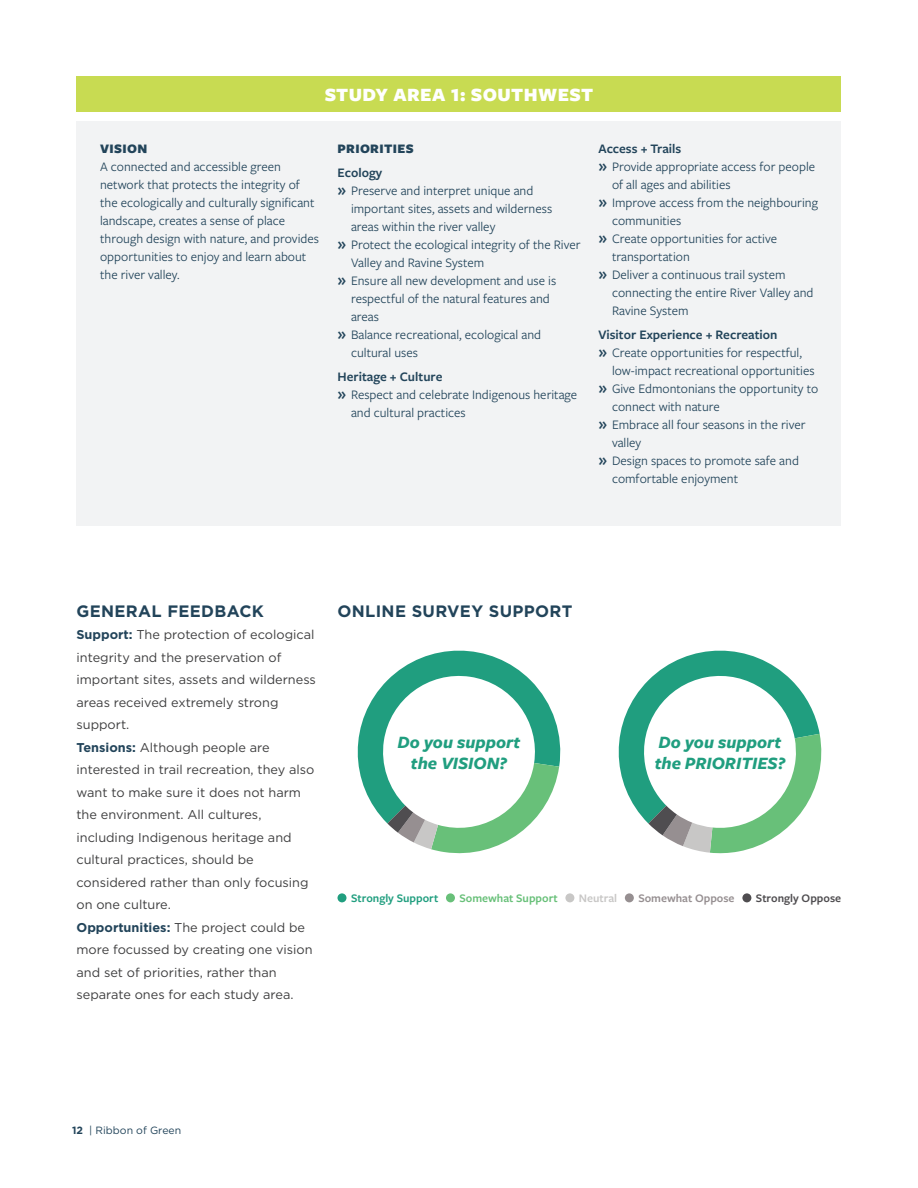
<style>
.page{position:relative;width:918px;height:1188px;background:#fff}
.page>*{position:absolute;margin:0;border:0;box-sizing:border-box;transform-origin:0 0}
.Graphic__Title{font:900 19.5px "Freight Sans Pro";letter-spacing:.02em;color:#fff}
.Callout_2{font:italic 700 18px/21px "Freight Sans Pro";color:#209e7f;text-align:center}
._3_Headers{font:700 16.5px "Gotham";letter-spacing:.02em;color:#22445a}
.Text_-_Table{font:13.5px/18px "Freight Sans Pro";color:#22445a}
.Text_Bold_-_Table{font:600 13.5px "Freight Sans Pro";color:#22445a}
.Text_Bold_-_Table-2{font:900 13.5px "Freight Sans Pro";letter-spacing:.025em;color:#22445a}
.Text{font:12.75px/22.5px "Gotham";color:#3e3e3f}
.Label{font:600 12px "Freight Sans Pro";color:#209e7f}
.Label-2{font:600 12px "Freight Sans Pro";color:#68c079}
.Label-3{font:600 12px "Freight Sans Pro";color:#968f91}
.Label-4{font:600 12px "Freight Sans Pro";color:#4f4d50}
.Label-5{font:600 12px "Freight Sans Pro";color:#c8c7c6}
.t1{font:10.5px "Gotham";color:#22445a}
.s1{font-family:"Alright Sans";font-weight:700}
.s2{font-weight:700;color:#22445a}
.s3{font-weight:700}
</style>
<div class="page">
<div style="left:76px;top:122px;width:766px;height:404px;background:#f2f3f4"></div>
<div style="left:76px;top:76px;width:766px;height:36px;background:#c8db52"></div>
<svg style="left:618px;top:650px;width:204px;height:204px"></svg>
<svg style="left:357px;top:650px;width:204px;height:204px"></svg>
<div style="left:338px;top:893px;width:8px;height:9px;background:#209e7f;border-radius:50%"></div>
<div style="left:446px;top:893px;width:9px;height:9px;background:#68c079;border-radius:50%"></div>
<div style="left:565px;top:893px;width:9px;height:9px;background:#c8c7c6;border-radius:50%"></div>
<div style="left:625px;top:893px;width:9px;height:9px;background:#968f91;border-radius:50%"></div>
<div style="left:742px;top:893px;width:9px;height:9px;background:#4f4d50;border-radius:50%"></div>
<p class="Graphic__Title" style="left:325px;top:81px;width:270px">STUDY AREA 1: SOUTHWEST</p>
<p class="Text_Bold_-_Table-2" style="left:100px;top:140px;width:49px">VISION</p>
<p class="Text_-_Table" style="left:100px;top:157px;width:220px">A connected and accessible green network that protects the integrity of the ecologically and culturally significant landscape, creates a sense of place through design with nature, and provides opportunities to enjoy and learn about the river valley.</p>
<p class="Text_Bold_-_Table-2" style="left:338px;top:140px;width:78px">PRIORITIES</p>
<p class="Text_Bold_-_Table" style="left:338px;top:164px;width:46px">Ecology</p>
<p class="Text_-_Table" style="left:351px;top:181px;width:203px;text-indent:-14px"><span class="s1">͙</span> Preserve and interpret unique and important sites, assets and wilderness areas within the river valley</p>
<p class="Text_-_Table" style="left:351px;top:235px;width:231px;text-indent:-14px"><span class="s1">͙</span> Protect the ecological integrity of the River<br>Valley and Ravine System</p>
<p class="Text_-_Table" style="left:351px;top:271px;width:207px;text-indent:-14px"><span class="s1">͙</span> Ensure all new development and use is respectful of the natural features and areas</p>
<p class="Text_-_Table" style="left:351px;top:325px;width:192px;text-indent:-14px"><span class="s1">͙</span> Balance recreational, ecological and cultural uses</p>
<p class="Text_Bold_-_Table" style="left:338px;top:368px;width:107px">Heritage + Culture</p>
<p class="Text_-_Table" style="left:351px;top:385px;width:228px;text-indent:-14px"><span class="s1">͙</span> Respect and celebrate Indigenous heritage and cultural practices</p>
<p class="Text_Bold_-_Table" style="left:598px;top:140px;width:84px">Access + Trails</p>
<p class="Text_-_Table" style="left:612px;top:157px;width:205px;text-indent:-14px"><span class="s1">͙</span> Provide appropriate access for people of all ages and abilities</p>
<p class="Text_-_Table" style="left:612px;top:193px;width:208px;text-indent:-14px"><span class="s1">͙</span> Improve access from the neighbouring communities</p>
<p class="Text_-_Table" style="left:612px;top:229px;width:167px;text-indent:-14px"><span class="s1">͙</span> Create opportunities for active transportation</p>
<p class="Text_-_Table" style="left:612px;top:265px;width:203px;text-indent:-14px"><span class="s1">͙</span> Deliver a continuous trail system connecting the entire River Valley and<br>Ravine System</p>
<p class="Text_Bold_-_Table" style="left:598px;top:326px;width:181px">Visitor Experience + Recreation</p>
<p class="Text_-_Table" style="left:612px;top:343px;width:204px;text-indent:-14px"><span class="s1">͙</span> Create opportunities for respectful, low-impact recreational opportunities</p>
<p class="Text_-_Table" style="left:612px;top:379px;width:208px;text-indent:-14px"><span class="s1">͙</span> Give Edmontonians the opportunity to connect with nature</p>
<p class="Text_-_Table" style="left:612px;top:415px;width:195px;text-indent:-14px"><span class="s1">͙</span> Embrace all four seasons in the river valley</p>
<p class="Text_-_Table" style="left:612px;top:451px;width:188px;text-indent:-14px"><span class="s1">͙</span> Design spaces to promote safe and comfortable enjoyment</p>
<p class="_3_Headers" style="left:76px;top:601px;width:189px">GENERAL FEEDBACK</p>
<p class="Text" style="left:76px;top:623px;width:241px"><span class="s2">Support:</span> The protection of ecological integrity and the preservation of important sites, assets and wilderness areas received extremely strong support.</p>
<p class="Text" style="left:76px;top:735px;width:240px"><span class="s2">Tensions:</span> Although people are interested in trail recreation, they also want to make sure it does not harm the environment. All cultures, including Indigenous heritage and cultural practices, should be considered rather than only focusing on one culture.</p>
<p class="Text" style="left:76px;top:915px;width:238px"><span class="s2">Opportunities:</span> The project could be more focussed by creating one vision and set of priorities, rather than separate ones for each study area.</p>
<p class="_3_Headers" style="left:338px;top:601px;width:237px">ONLINE SURVEY SUPPORT</p>
<p class="Callout_2" style="left:398px;top:731px;width:124px">Do you support the VISION?</p>
<p class="Callout_2" style="left:655px;top:731px;width:132px;text-align:left">Do you support the PRIORITIES?</p>
<p class="Label" style="left:351px;top:890px;width:89px">Strongly Support</p>
<p class="Label-2" style="left:459px;top:890px;width:100px">Somewhat Support</p>
<p class="Label-5" style="left:579px;top:890px;width:40px">Neutral</p>
<p class="Label-3" style="left:638px;top:890px;width:98px">Somewhat Oppose</p>
<p class="Label-4" style="left:756px;top:890px;width:87px">Strongly Oppose</p>
<p class="t1" style="left:72px;top:1124px;width:111px"><span class="s3">12</span> | Ribbon of Green</p>
</div>
